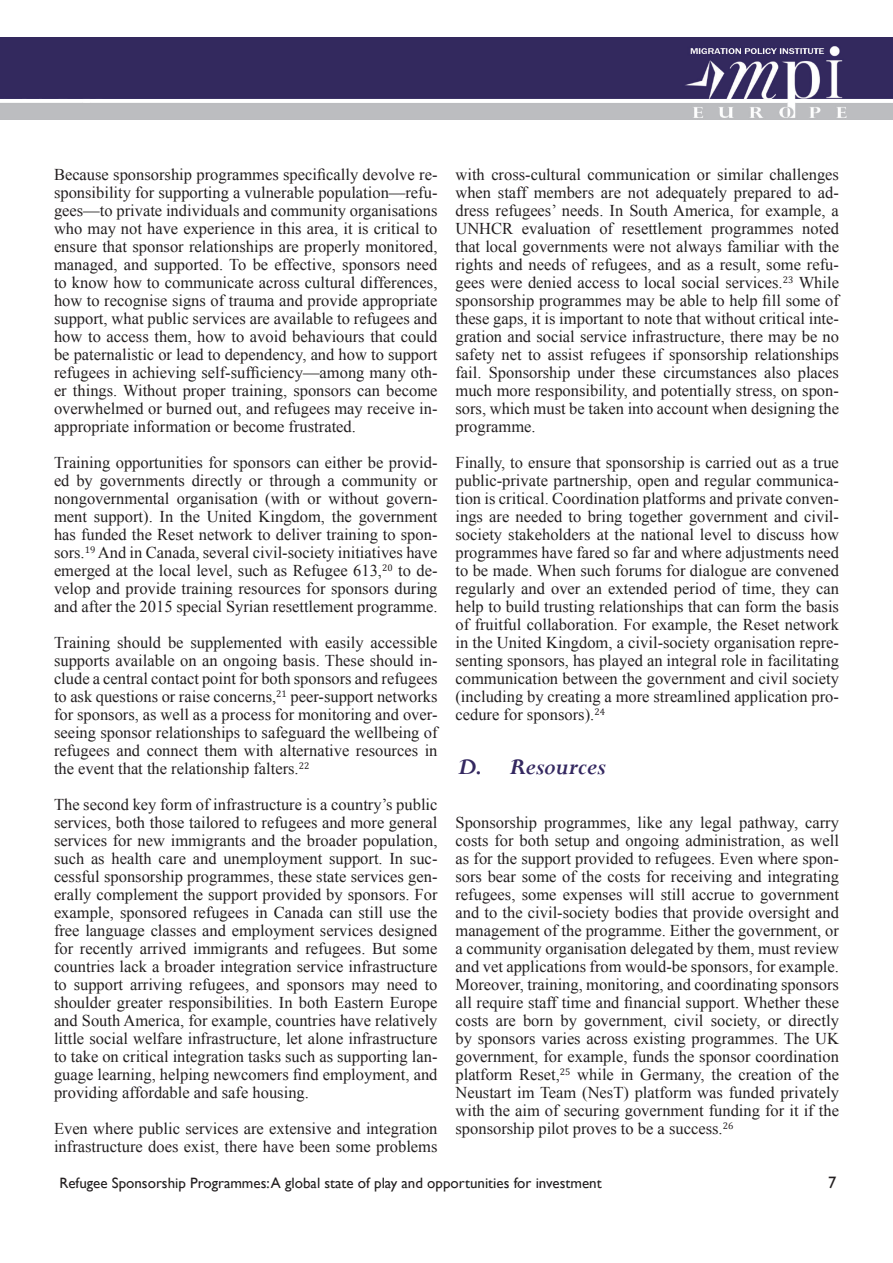
<style>
.page{position:relative;width:893px;height:1263px;background:#fff}
.page>*{position:absolute;margin:0;border:0;box-sizing:border-box;transform-origin:0 0}
.t1{font:italic 700 25.5px "Perpetua";color:#342860}
.t2{font:16.5px/18px "Times New Roman";color:#231f20;text-align:justify}
.t3{font:16.5px "Gill Sans";color:#231f20}
.t4{font:15px "Gill Sans";color:#231f20}
</style>
<div class="page">
<img style="left:0;top:37px;width:893px;height:83px">
<p class="t2" style="left:54px;top:165px;width:385px">Because sponsorship programmes specifically devolve re&shy;sponsibility for supporting a vulnerable population—refu&shy;gees—to private individuals and community organisations who may not have experience in this area, it is critical to ensure that sponsor relationships are properly monitored, managed, and supported. To be effective, sponsors need to know how to communicate across cultural differences, how to recognise signs of trauma and provide appropriate support, what public services are available to refugees and how to access them, how to avoid behaviours that could be paternalistic or lead to dependency, and how to support refugees in achieving self-sufficiency—among many oth&shy;er things. Without proper training, sponsors can become overwhelmed or burned out, and refugees may receive in&shy;appropriate information or become frustrated.</p>
<p class="t2" style="left:54px;top:453px;width:385px">Training opportunities for sponsors can either be provid&shy;ed by governments directly or through a community or nongovernmental organisation (with or without govern&shy;ment support). In the United Kingdom, the government has funded the Reset network to deliver training to spon&shy;sors.<sup>19</sup> And in Canada, several civil-society initiatives have emerged at the local level, such as Refugee 613,<sup>20</sup> to de&shy;velop and provide training resources for sponsors during and after the 2015 special Syrian resettlement programme.</p>
<p class="t2" style="left:54px;top:633px;width:385px">Training should be supplemented with easily accessible supports available on an ongoing basis. These should in&shy;clude a central contact point for both sponsors and refugees to ask questions or raise concerns,<sup>21</sup> peer-support networks for sponsors, as well as a process for monitoring and over&shy;seeing sponsor relationships to safeguard the wellbeing of refugees and connect them with alternative resources in the event that the relationship falters.<sup>22</sup></p>
<p class="t2" style="left:54px;top:795px;width:385px">The second key form of infrastructure is a country’s public services, both those tailored to refugees and more general services for new immigrants and the broader population, such as health care and unemployment support. In suc&shy;cessful sponsorship programmes, these state services gen&shy;erally complement the support provided by sponsors. For example, sponsored refugees in Canada can still use the free language classes and employment services designed for recently arrived immigrants and refugees. But some countries lack a broader integration service infrastructure to support arriving refugees, and sponsors may need to shoulder greater responsibilities. In both Eastern Europe and South America, for example, countries have relatively little social welfare infrastructure, let alone infrastructure to take on critical integration tasks such as supporting lan&shy;guage learning, helping newcomers find employment, and providing affordable and safe housing.</p>
<p class="t2" style="left:54px;top:1119px;width:385px">Even where public services are extensive and integration infrastructure does exist, there have been some problems</p>
<p class="t2" style="left:455px;top:165px;width:385px">with cross-cultural communication or similar challenges when staff members are not adequately prepared to ad&shy;dress refugees’ needs. In South America, for example, a UNHCR evaluation of resettlement programmes noted that local governments were not always familiar with the rights and needs of refugees, and as a result, some refu&shy;gees were denied access to local social services.<sup>23</sup> While sponsorship programmes may be able to help fill some of these gaps, it is important to note that without critical inte&shy;gration and social service infrastructure, there may be no safety net to assist refugees if sponsorship relationships fail. Sponsorship under these circumstances also places much more responsibility, and potentially stress, on spon&shy;sors, which must be taken into account when designing the programme.</p>
<p class="t2" style="left:455px;top:453px;width:385px">Finally, to ensure that sponsorship is carried out as a true public-private partnership, open and regular communica&shy;tion is critical. Coordination platforms and private conven&shy;ings are needed to bring together government and civil&shy;society stakeholders at the national level to discuss how programmes have fared so far and where adjustments need to be made. When such forums for dialogue are convened regularly and over an extended period of time, they can help to build trusting relationships that can form the basis of fruitful collaboration. For example, the Reset network in the United Kingdom, a civil-society organisation repre&shy;senting sponsors, has played an integral role in facilitating communication between the government and civil society (including by creating a more streamlined application pro&shy;cedure for sponsors).<sup>24</sup></p>
<h1 class="t1" style="left:458px;top:751px;width:150px">D. Resources</h1>
<p class="t2" style="left:455px;top:813px;width:385px">Sponsorship programmes, like any legal pathway, carry costs for both setup and ongoing administration, as well as for the support provided to refugees. Even where spon&shy;sors bear some of the costs for receiving and integrating refugees, some expenses will still accrue to government and to the civil-society bodies that provide oversight and management of the programme. Either the government, or a community organisation delegated by them, must review and vet applications from would-be sponsors, for example.<br>Moreover, training, monitoring, and coordinating sponsors all require staff time and financial support. Whether these costs are born by government, civil society, or directly by sponsors varies across existing programmes. The UK government, for example, funds the sponsor coordination platform Reset,<sup>25</sup> while in Germany, the creation of the Neustart im Team (NesT) platform was funded privately with the aim of securing government funding for it if the sponsorship pilot proves to be a success.<sup>26</sup></p>
<p class="t4" style="left:59px;top:1174px;width:544px">Refugee Sponsorship Programmes: A global state of play and opportunities for investment</p>
<p class="t3" style="left:828px;top:1173px;width:10px">7</p>
</div>
